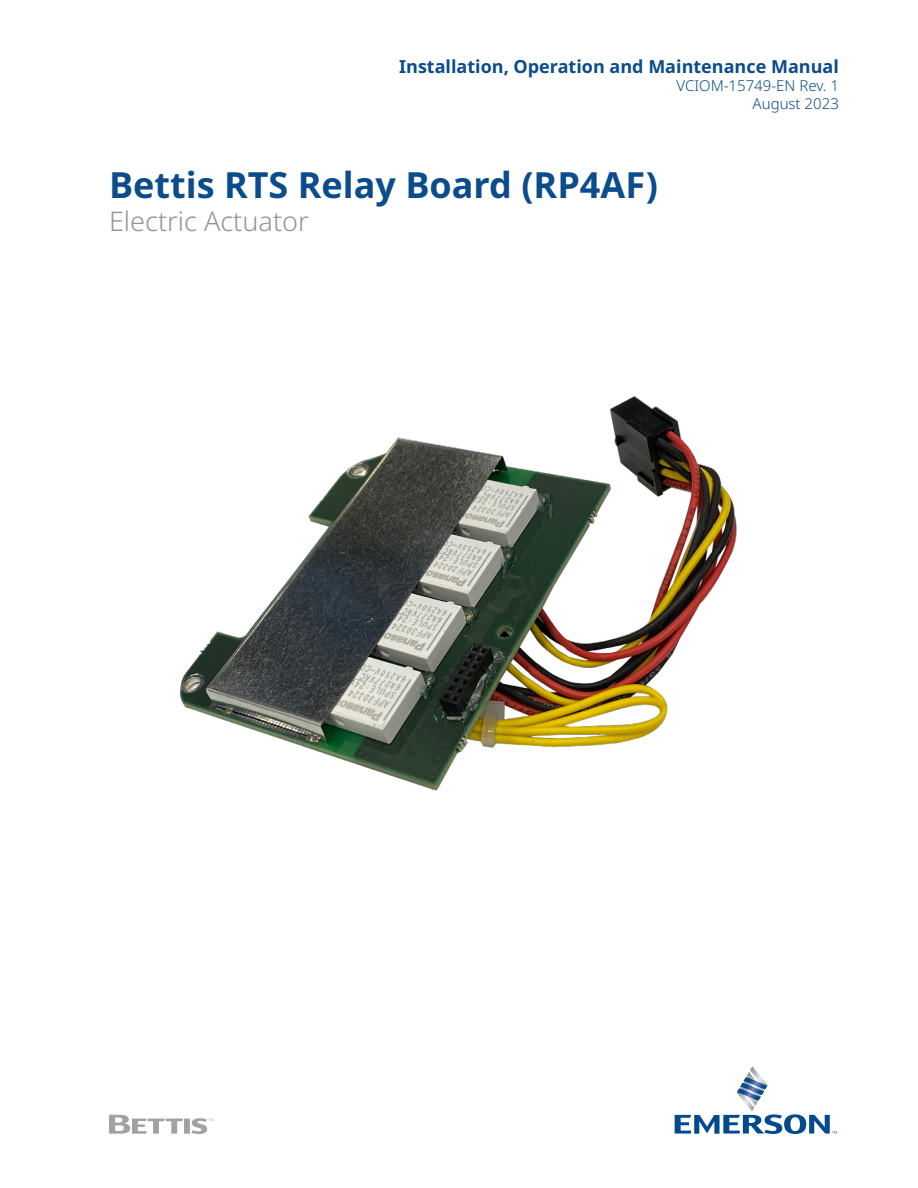
<style>
.page{position:relative;width:918px;height:1188px;background:#fff}
.page>*{position:absolute;margin:0;border:0;box-sizing:border-box;transform-origin:0 0}
._07_FP_Manual_title{font:700 36px "Noto Sans";color:#0b4c8c}
._07_FP_Sub_Title{font:300 27px "Noto Sans";color:#939598}
._07_FP_Document_type_right_aligned{font:700 18px "Noto Sans";color:#0b4c8c}
._07_FP_Document_number{font:300 15px "Noto Sans";color:#0b4c8c}
</style>
<div class="page">
<svg style="left:675px;top:1066px;width:162px;height:68px"></svg>
<img style="left:180px;top:396px;width:557px;height:395px">
<svg style="left:109px;top:1115px;width:104px;height:19px"></svg>
<p class="_07_FP_Document_type_right_aligned" style="left:399px;top:57px;width:441px">Installation, Operation and Maintenance Manual</p>
<p class="_07_FP_Document_number" style="left:677px;top:77px;width:164px">VCIOM-15749-EN Rev. 1</p>
<p class="_07_FP_Document_number" style="left:753px;top:95px;width:88px">August 2023</p>
<p class="_07_FP_Manual_title" style="left:109px;top:164px;width:551px">Bettis RTS Relay Board (RP4AF)</p>
<p class="_07_FP_Sub_Title" style="left:109px;top:206px;width:201px">Electric Actuator</p>
</div>
